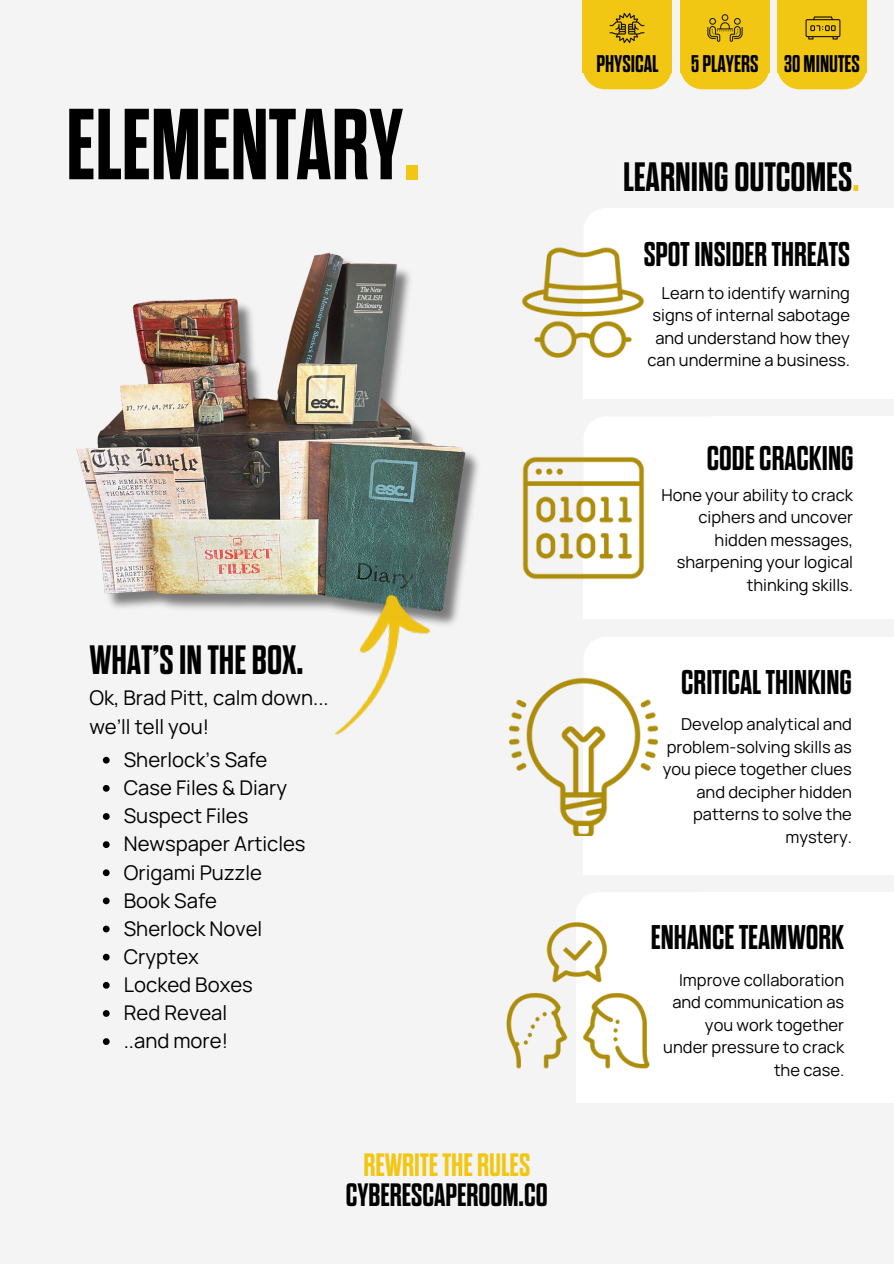
<style>
.page{position:relative;width:894px;height:1264px;background:#fff}
.page>*{position:absolute;margin:0;border:0;box-sizing:border-box;transform-origin:0 0}
.t1{font:700 100.65px "Dharma Gothic E";color:#000}
.t2{font:700 40.95px "Dharma Gothic E";color:#000}
.t3{font:700 34.2px "Dharma Gothic E";color:#000}
.t4{font:700 32.25px "Dharma Gothic E";color:#000}
.t5{font:700 32.25px "Dharma Gothic E";color:#f2c714}
.t6{font:700 24px "Dharma Gothic E";color:#000}
.t7{font:20.25px/28.2px "Manrope";color:#000}
.t8{font:16.5px/22.5px "Manrope";color:#000;text-align:right}
.s1{color:#f2c714}
</style>
<div class="page">
<div style="left:0;top:0;width:893px;height:1263px;background:#f4f4f4"></div>
<div style="left:583px;top:208px;width:310px;height:190px;background:#fff"></div>
<div style="left:583px;top:287px;width:310px;height:112px;background:#fff"></div>
<img style="left:521px;top:221px;width:124px;height:137px">
<div style="left:680px;top:0;width:89px;height:73px;background:#f2c714"></div>
<div style="left:680px;top:0;width:89px;height:89px;background:#f2c714;border-radius:22px"></div>
<img style="left:707px;top:14px;width:36px;height:28px">
<div style="left:777px;top:0;width:89px;height:73px;background:#f2c714"></div>
<div style="left:777px;top:0;width:89px;height:89px;background:#f2c714;border-radius:22px"></div>
<div style="left:582px;top:0;width:89px;height:73px;background:#f2c714"></div>
<div style="left:582px;top:0;width:89px;height:89px;background:#f2c714;border-radius:22px"></div>
<img style="left:805px;top:16px;width:36px;height:24px">
<img style="left:609px;top:12px;width:36px;height:32px">
<div style="left:583px;top:416px;width:310px;height:202px;background:#fff"></div>
<div style="left:583px;top:500px;width:310px;height:119px;background:#fff"></div>
<img style="left:522px;top:456px;width:123px;height:124px">
<div style="left:583px;top:636px;width:310px;height:238px;background:#fff"></div>
<img style="left:509px;top:677px;width:149px;height:158px">
<img style="left:76px;top:252px;width:403px;height:357px">
<img style="left:298px;top:581px;width:173px;height:154px">
<svg style="left:103px;top:756px;width:7px;height:7px"></svg>
<svg style="left:103px;top:785px;width:7px;height:6px"></svg>
<svg style="left:103px;top:813px;width:7px;height:6px"></svg>
<svg style="left:103px;top:841px;width:7px;height:7px"></svg>
<svg style="left:103px;top:869px;width:7px;height:7px"></svg>
<svg style="left:103px;top:897px;width:7px;height:7px"></svg>
<svg style="left:103px;top:925px;width:7px;height:7px"></svg>
<svg style="left:103px;top:953px;width:7px;height:7px"></svg>
<svg style="left:103px;top:982px;width:7px;height:6px"></svg>
<svg style="left:103px;top:1010px;width:7px;height:6px"></svg>
<svg style="left:103px;top:1038px;width:7px;height:6px"></svg>
<div style="left:575px;top:892px;width:318px;height:210px;background:#fff"></div>
<img style="left:506px;top:909px;width:144px;height:176px">
<h1 class="t1" style="left:66px;top:89px;width:356px">ELEMENTARY<span class="s1">.</span></h1>
<p class="t2" style="left:89px;top:637px;width:216px">WHAT’SINTHEBOX.</p>
<p class="t7" style="left:89px;top:683px;width:241px">Ok, Brad Pitt, calm down... we’ll tell you!</p>
<p class="t7" style="left:124px;top:745px;width:145px">Sherlock’s Safe</p>
<p class="t7" style="left:124px;top:773px;width:165px">Case Files &amp; Diary</p>
<h3 class="t7" style="left:124px;top:801px;width:126px">Suspect Files</h3>
<p class="t7" style="left:124px;top:829px;width:183px">Newspaper Articles</p>
<p class="t7" style="left:124px;top:857px;width:140px">Origami Puzzle</p>
<h2 class="t7" style="left:124px;top:885px;width:95px">Book Safe</h2>
<h5 class="t7" style="left:124px;top:913px;width:140px">Sherlock Novel</h5>
<p class="t7" style="left:124px;top:942px;width:77px">Cryptex</p>
<p class="t7" style="left:124px;top:970px;width:130px">Locked Boxes</p>
<p class="t7" style="left:124px;top:998px;width:105px">Red Reveal</p>
<p class="t7" style="left:124px;top:1026px;width:106px">..and more!</p>
<p class="t5" style="left:363px;top:1147px;width:168px">REWRITETHERULES</p>
<h3 class="t4" style="left:346px;top:1176px;width:203px">CYBERESCAPEROOM.CO</h3>
<p class="t6" style="left:596px;top:51px;width:64px">PHYSICAL</p>
<h2 class="t6" style="left:691px;top:51px;width:69px">5PLAYERS</h2>
<p class="t6" style="left:783px;top:51px;width:77px">30 MINUTES</p>
<p class="t2" style="left:623px;top:154px;width:238px">LEARNINGOUTCOMES<span class="s1">.</span></p>
<p class="t3" style="left:643px;top:235px;width:208px">SPOT INSIDERTHREATS</p>
<h4 class="t8" style="left:647px;top:281px;width:204px">Learn to identify warning signs of internal sabotage and understand how they can undermine a business.</h4>
<p class="t3" style="left:706px;top:439px;width:148px">CODECRACKING</p>
<h4 class="t8" style="left:661px;top:483px;width:193px">Hone your ability to crack ciphers and uncover hidden messages, sharpening your logical thinking skills.</h4>
<p class="t3" style="left:681px;top:663px;width:172px">CRITICAL THINKING</p>
<h4 class="t8" style="left:662px;top:712px;width:190px">Develop analytical and problem-solving skills as you piece together clues and decipher hidden patterns to solve the mystery.</h4>
<p class="t3" style="left:650px;top:918px;width:195px">ENHANCETEAMWORK</p>
<p class="t8" style="left:663px;top:968px;width:182px">Improve collaboration and communication as you work together under pressure to crack the case.</p>
</div>
